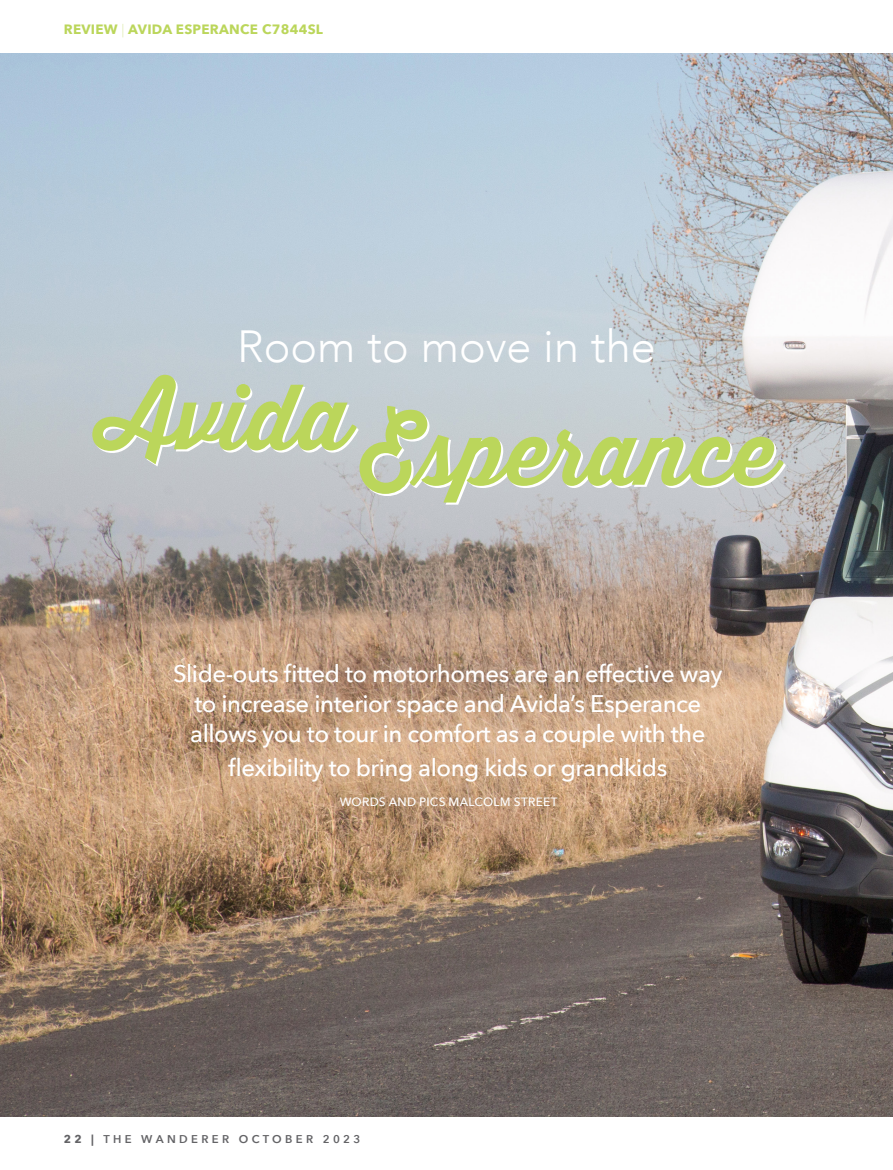
<style>
.page{position:relative;width:893px;height:1170px;background:#fff}
.page>*{position:absolute;margin:0;border:0;box-sizing:border-box;transform-origin:0 0}
.Article_Title{font:700 90px "Thirsty Script";color:#bbd65b}
.Article_Title-2{font:300 45px "Avenir";color:#fff}
.Article_Intro{font:500 24px/30px "Avenir Next";letter-spacing:-.02em;color:#fff;text-align:center}
.Page_Subject_Header{font:700 13.5px "Avenir Next";letter-spacing:.02em;color:#bbd65b}
.Article_Credits{font:500 12px "Avenir Next";letter-spacing:.02em;color:#fff}
.t1{font:600 11.25px "Avenir Next";letter-spacing:.3em;color:#636366}
.s1{font-weight:200}
.s2{font-weight:700}
</style>
<div class="page">
<img style="left:0;top:53px;width:893px;height:1063px">
<p class="Page_Subject_Header" style="left:64px;top:21px;width:261px">REVIEW <span class="s1">|</span> AVIDA ESPERANCE C7844SL</p>
<p class="Article_Title-2" style="left:237px;top:320px;width:420px">Room to move in the</p>
<p class="Article_Title" style="left:98px;top:350px;width:254px">Avida</p>
<p class="Article_Title" style="left:359px;top:385px;width:419px">Esperance</p>
<p class="Article_Intro" style="left:173px;top:658px;width:551px">Slide-outs fitted to motorhomes are an effective way to increase interior space and Avida’s Esperance allows you to tour in comfort as a couple with the</p>
<p class="Article_Intro" style="left:228px;top:751px;width:441px">flexibility to bring along kids or grandkids</p>
<p class="Article_Credits" style="left:340px;top:792px;width:219px">WORDS AND PICS MALCOLM STREET</p>
<p class="t1" style="left:64px;top:1129px;width:298px"><span class="s2">22 |</span> THE WANDERER OCTOBER 2023</p>
</div>
